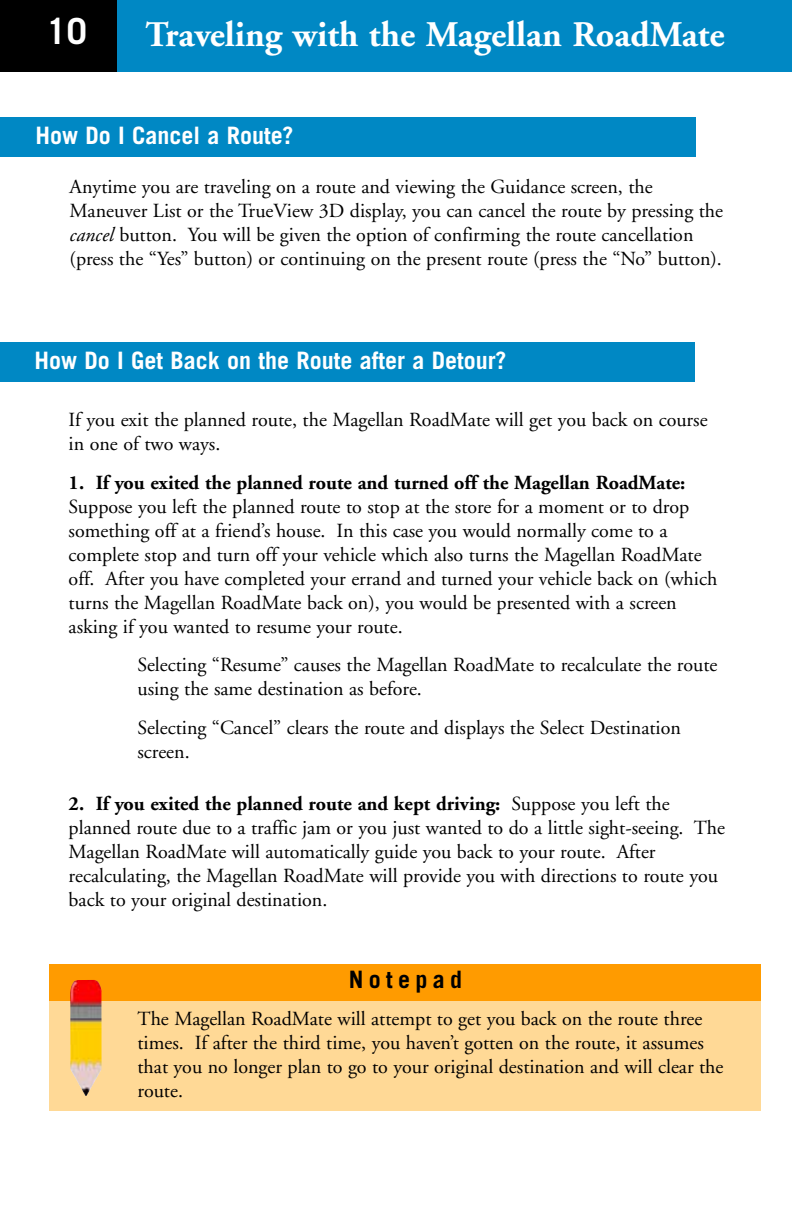
<style>
.page{position:relative;width:792px;height:1224px;background:#fff}
.page>*{position:absolute;margin:0;border:0;box-sizing:border-box;transform-origin:0 0}
.t1{font:700 36px "Adobe Garamond";color:#fff}
.t2{font:700 36px "Trade Gothic";color:#fff}
.t3{font:700 24px "Trade Gothic";color:#fff}
.t4{font:700 24px "Trade Gothic";letter-spacing:.22em;color:#000}
.t5{font:20px/24px "Adobe Garamond";color:#000}
.t6{font:700 20px "Adobe Garamond";color:#000}
.s1{font-style:italic}
.s2{font-weight:700}
</style>
<div class="page">
<div style="left:50px;top:1001px;width:711px;height:110px;background:#ffd996"></div>
<div style="left:49px;top:964px;width:712px;height:37px;background:#ff9b00"></div>
<div style="left:0;top:342px;width:695px;height:40px;background:#0088c4"></div>
<img style="left:70px;top:980px;width:32px;height:116px">
<div style="left:0;top:117px;width:696px;height:40px;background:#0088c4"></div>
<div style="left:0;top:0;width:118px;height:72px;background:#000"></div>
<div style="left:118px;top:0;width:674px;height:72px;background:#0088c4"></div>
<h1 class="t2" style="left:47px;top:18px;width:42px">10</h1>
<h1 class="t1" style="left:146px;top:20px;width:580px">Traveling with the Magellan RoadMate</h1>
<p class="t3" style="left:36px;top:127px;width:259px">How Do I Cancel a Route?</p>
<p class="t5" style="left:70px;top:177px;width:655px">Anytime you are traveling on a route and viewing the Guidance screen, the Maneuver List or the TrueView 3D display, you can cancel the route by pressing the <span class="s1">cancel</span> button. You will be given the option of confirming the route cancellation (press the “Yes” button) or continuing on the present route (press the “No” button).</p>
<p class="t3" style="left:35px;top:352px;width:473px">How Do I Get Back on the Route after a Detour?</p>
<p class="t5" style="left:69px;top:410px;width:641px">If you exit the planned route, the Magellan RoadMate will get you back on course in one of two ways.</p>
<p class="t6" style="left:69px;top:474px;width:618px">1. If you exited the planned route and turned off the Magellan RoadMate:</p>
<p class="t5" style="left:69px;top:496px;width:650px">Suppose you left the planned route to stop at the store for a moment or to drop something off at a friend’s house. In this case you would normally come to a complete stop and turn off your vehicle which also turns the Magellan RoadMate off. After you have completed your errand and turned your vehicle back on (which turns the Magellan RoadMate back on), you would be presented with a screen asking if you wanted to resume your route.</p>
<p class="t5" style="left:137px;top:655px;width:581px">Selecting “Resume” causes the Magellan RoadMate to recalculate the route using the same destination as before.</p>
<p class="t5" style="left:137px;top:717px;width:545px">Selecting “Cancel” clears the route and displays the Select Destination screen.</p>
<p class="t5" style="left:69px;top:794px;width:658px"><span class="s2">2. If you exited the planned route and kept driving:</span> Suppose you left the planned route due to a traffic jam or you just wanted to do a little sight-seeing. The Magellan RoadMate will automatically guide you back to your route. After recalculating, the Magellan RoadMate will provide you with directions to route you back to your original destination.</p>
<p class="t4" style="left:349px;top:971px;width:115px">Notepad</p>
<p class="t5" style="left:138px;top:1008px;width:588px">The Magellan RoadMate will attempt to get you back on the route three times. If after the third time, you haven’t gotten on the route, it assumes that you no longer plan to go to your original destination and will clear the route.</p>
</div>
